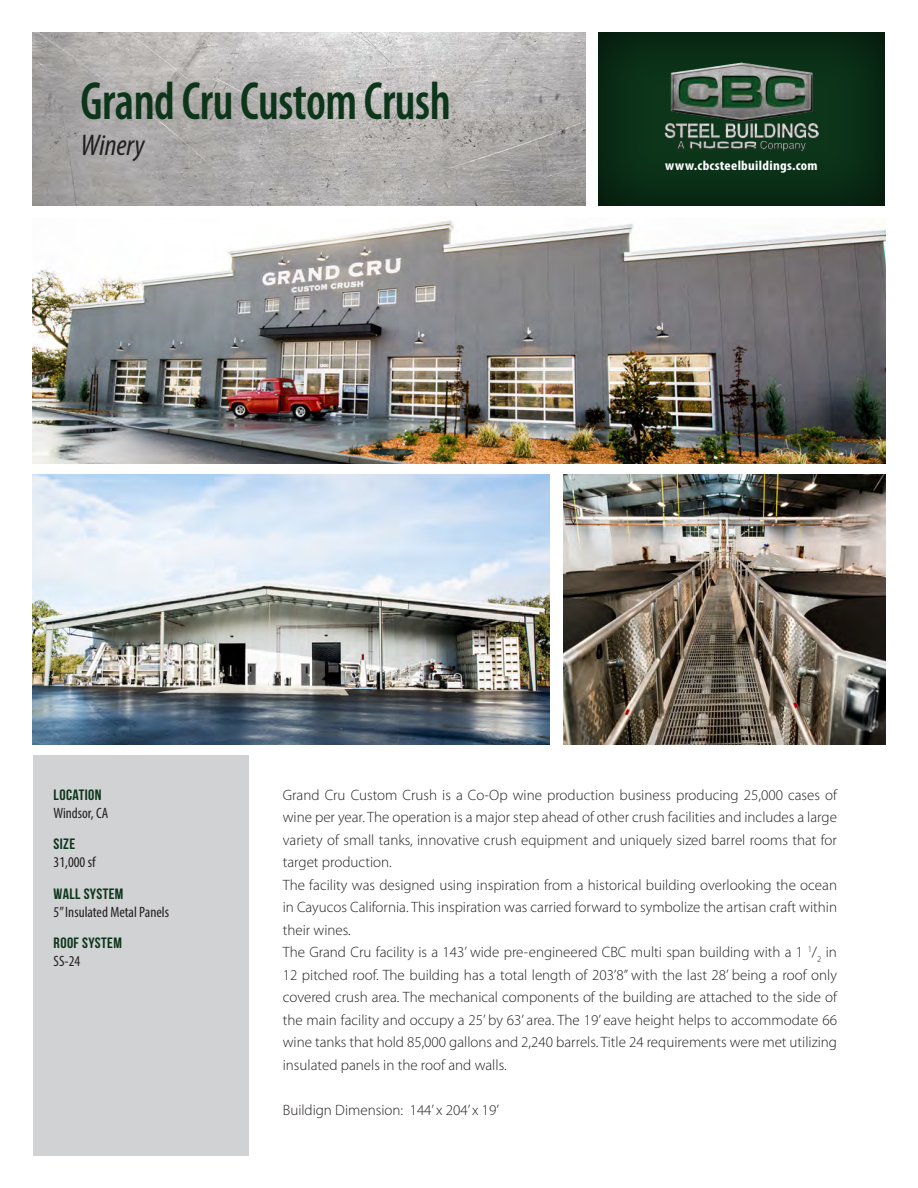
<style>
.page{position:relative;width:918px;height:1188px;background:#fff}
.page>*{position:absolute;margin:0;border:0;box-sizing:border-box;transform-origin:0 0}
.Project_Name_Header{font:600 condensed 54px "Myriad Pro";letter-spacing:-.01em;color:#0c351a;scale:.9 1}
.Project_Name_Subhead{font:italic condensed 30px "Myriad Pro";color:#231f20}
.Body_Copy{font:300 15px/22.5px "Myriad Pro";color:#231f20;text-align:justify}
.Inset_Text{font:condensed 15px "Myriad Pro";color:#231f20}
.Inset_Text_Header{font:15px "Bebas Neue";letter-spacing:.025em;color:#0c351a;scale:1.05 1}
.t1{font:700 condensed 13.5px "Myriad Pro";letter-spacing:.02em;color:#fff;scale:1.1 1}
</style>
<div class="page">
<img style="left:32px;top:32px;width:554px;height:174px">
<div style="left:33px;top:755px;width:216px;height:401px;background:#d1d2d4"></div>
<div style="left:597px;top:30px;width:289px;height:177px;background:#0a2d16"></div>
<img style="left:32px;top:220px;width:854px;height:243px">
<img style="left:32px;top:474px;width:517px;height:270px">
<img style="left:563px;top:474px;width:323px;height:270px">
<img style="left:664px;top:63px;width:155px;height:88px">
<p class="Project_Name_Header" style="left:81px;top:68px;width:413px">Grand Cru Custom Crush</p>
<p class="Project_Name_Subhead" style="left:81px;top:127px;width:66px">Winery</p>
<p class="t1" style="left:665px;top:157px;width:140px">www.cbcsteelbuildings.com</p>
<p class="Inset_Text_Header" style="left:54px;top:787px;width:47px">LOCATION</p>
<p class="Inset_Text" style="left:54px;top:804px;width:56px">Windsor, CA</p>
<p class="Inset_Text_Header" style="left:54px;top:836px;width:22px">SIZE</p>
<p class="Inset_Text" style="left:54px;top:853px;width:43px">31,000 sf</p>
<p class="Inset_Text_Header" style="left:54px;top:886px;width:68px">WALL SYSTEM</p>
<p class="Inset_Text" style="left:54px;top:903px;width:117px">5” Insulated Metal Panels</p>
<p class="Inset_Text_Header" style="left:54px;top:935px;width:67px">ROOF SYSTEM</p>
<p class="Inset_Text" style="left:54px;top:952px;width:28px">SS-24</p>
<p class="Body_Copy" style="left:283px;top:783px;width:556px">Grand Cru Custom Crush is a Co-Op wine production business producing 25,000 cases of wine per year. The operation is a major step ahead of other crush facilities and includes a large variety of small tanks, innovative crush equipment and uniquely sized barrel rooms that for target production.</p>
<p class="Body_Copy" style="left:283px;top:873px;width:556px">The facility was designed using inspiration from a historical building overlooking the ocean in Cayucos California. This inspiration was carried forward to symbolize the artisan craft within their wines.</p>
<p class="Body_Copy" style="left:283px;top:941px;width:556px">The Grand Cru facility is a 143’ wide pre-engineered CBC multi span building with a 1 <sup>1</sup>/<sub>2</sub> in 12 pitched roof. The building has a total length of 203’8” with the last 28’ being a roof only covered crush area. The mechanical components of the building are attached to the side of the main facility and occupy a 25’ by 63’ area. The 19’ eave height helps to accommodate 66 wine tanks that hold 85,000 gallons and 2,240 barrels. Title 24 requirements were met utilizing insulated panels in the roof and walls.</p>
<p class="Body_Copy" style="left:283px;top:1098px;width:218px">Buildign Dimension: 144’ x 204’ x 19’</p>
</div>
